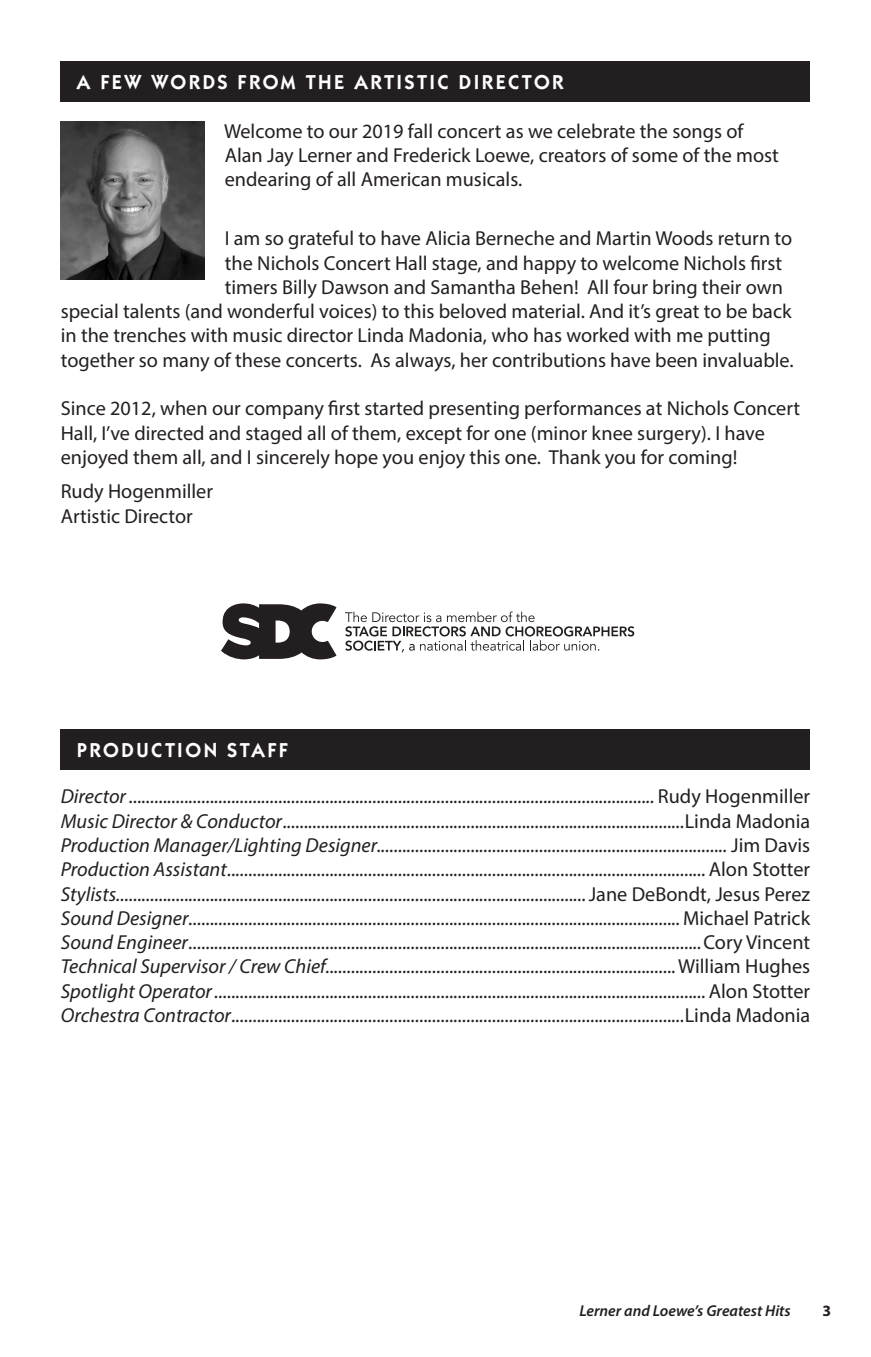
<style>
.page{position:relative;width:871px;height:1357px;background:#fff}
.page>*{position:absolute;margin:0;border:0;box-sizing:border-box;transform-origin:0 0}
.Default_Text{font:italic 20.25px "Myriad Pro";color:#231f20}
.t1{font:20.25px/24.3px "Myriad Pro";color:#231f20}
.t2{font:600 20.25px "Itc Kabel";letter-spacing:.12em;color:#fff}
.t3{font:italic 600 15.75px "Myriad Pro";color:#231f20}
.t4{font:700 15.75px "Myriad Pro";color:#231f20}
.s1{font-style:normal}
</style>
<div class="page">
<div style="left:61px;top:61px;width:749px;height:40px;background:#231f20"></div>
<img style="left:61px;top:122px;width:143px;height:158px">
<svg style="left:221px;top:603px;width:414px;height:57px"></svg>
<div style="left:61px;top:729px;width:749px;height:41px;background:#231f20"></div>
<p class="t2" style="left:77px;top:70px;width:488px">A FEW WORDS FROM THE ARTISTIC DIRECTOR</p>
<p class="t1" style="left:224px;top:119px;width:556px">Welcome to our 2019 fall concert as we celebrate the songs of<br>Alan Jay Lerner and Frederick Loewe, creators of some of the most endearing of all American musicals.</p>
<p class="t1" style="left:225px;top:226px;width:569px">I am so grateful to have Alicia Berneche and Martin Woods return to</p>
<p class="t1" style="left:225px;top:250px;width:559px">the Nichols Concert Hall stage, and happy to welcome Nichols first</p>
<p class="t1" style="left:225px;top:275px;width:560px">timers Billy Dawson and Samantha Behen! All four bring their own</p>
<p class="t1" style="left:61px;top:299px;width:732px">special talents (and wonderful voices) to this beloved material. And it’s great to be back</p>
<p class="t1" style="left:61px;top:323px;width:711px">in the trenches with music director Linda Madonia, who has worked with me putting</p>
<p class="t1" style="left:61px;top:347px;width:734px">together so many of these concerts. As always, her contributions have been invaluable.</p>
<p class="t1" style="left:61px;top:396px;width:741px">Since 2012, when our company first started presenting performances at Nichols Concert<br>Hall, I’ve directed and staged all of them, except for one (minor knee surgery). I have enjoyed them all, and I sincerely hope you enjoy this one. Thank you for coming!</p>
<p class="t1" style="left:61px;top:479px;width:154px">Rudy Hogenmiller<br>Artistic Director</p>
<p class="t2" style="left:77px;top:738px;width:212px">PRODUCTION STAFF</p>
<p class="Default_Text" style="left:61px;top:784px;width:751px">Director........................................................................................................................... <span class="s1">Rudy Hogenmiller</span></p>
<p class="Default_Text" style="left:61px;top:808px;width:751px">Music Director &amp; Conductor..............................................................................................<span class="s1">Linda Madonia</span></p>
<p class="Default_Text" style="left:61px;top:832px;width:751px">Production Manager/Lighting Designer.................................................................................. <span class="s1">Jim Davis</span></p>
<p class="Default_Text" style="left:61px;top:857px;width:751px">Production Assistant................................................................................................................<span class="s1">Alon Stotter</span></p>
<p class="Default_Text" style="left:61px;top:881px;width:751px">Stylists..............................................................................................................<span class="s1">Jane DeBondt, Jesus Perez</span></p>
<p class="Default_Text" style="left:61px;top:905px;width:751px">Sound Designer...................................................................................................................<span class="s1">Michael Patrick</span></p>
<p class="Default_Text" style="left:61px;top:930px;width:751px">Sound Engineer........................................................................................................................<span class="s1">Cory Vincent</span></p>
<p class="Default_Text" style="left:61px;top:954px;width:751px">Technical Supervisor / Crew Chief..................................................................................<span class="s1">William Hughes</span></p>
<p class="Default_Text" style="left:61px;top:978px;width:751px">Spotlight Operator...................................................................................................................<span class="s1">Alon Stotter</span></p>
<p class="Default_Text" style="left:61px;top:1003px;width:751px">Orchestra Contractor..........................................................................................................<span class="s1">Linda Madonia</span></p>
<p class="t3" style="left:579px;top:1301px;width:213px">Lerner and Loewe’s Greatest Hits</p>
<p class="t4" style="left:822px;top:1301px;width:10px">3</p>
</div>
